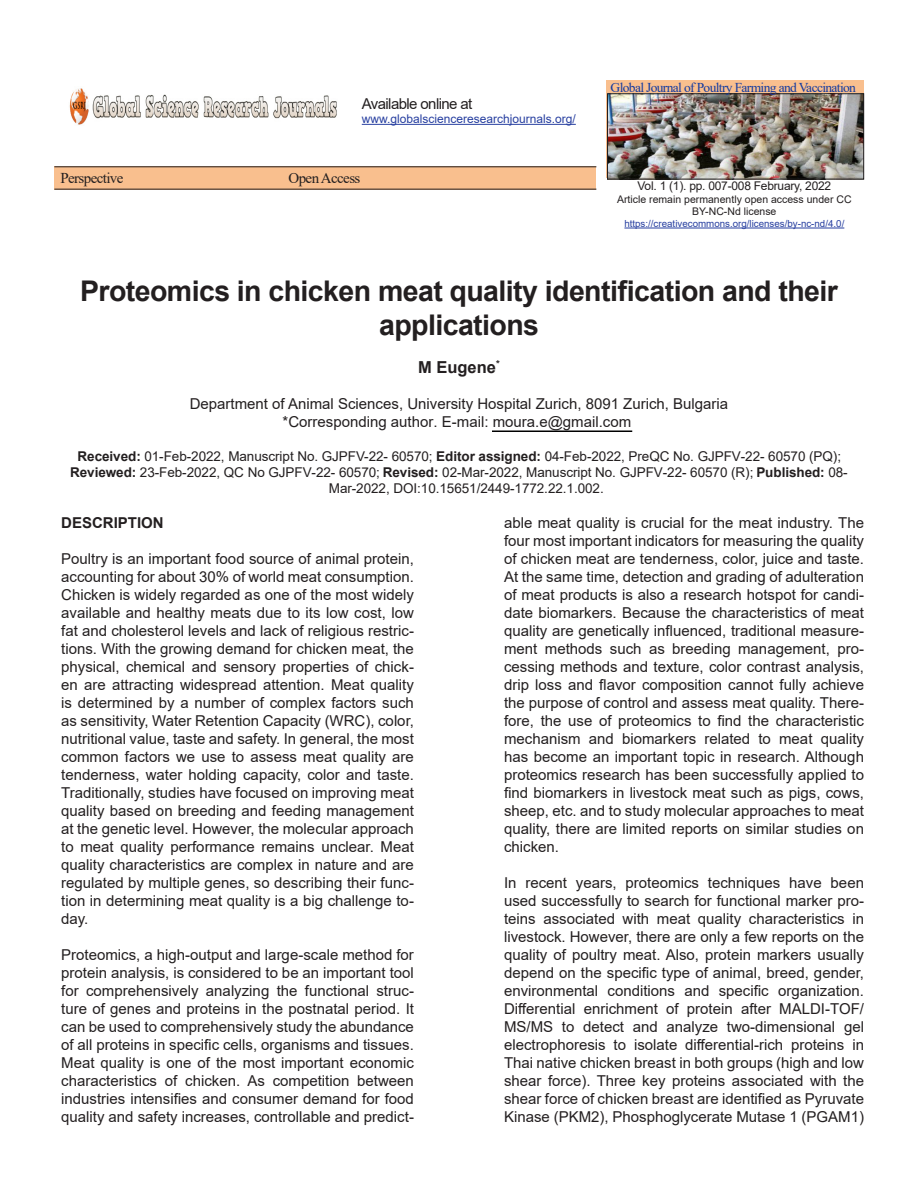
<style>
.page{position:relative;width:918px;height:1188px;background:#fff}
.page>*{position:absolute;margin:0;border:0;box-sizing:border-box;transform-origin:0 0}
.t1{font:700 28.5px/34.2px "Arial";letter-spacing:-.02em;color:#231f20;text-align:center}
.t2{font:700 16.5px "Arial";color:#231f20}
.t3{font:15px/18px "Arial";color:#231f20;text-align:justify}
.t4{font:15px "Times New Roman";letter-spacing:-.04em;color:#231f20}
.t5{font:15px "Arial";letter-spacing:-.04em;color:#231f20}
.t6{font:700 15px "Arial";color:#231f20}
.t7{font:13.5px "Arial";letter-spacing:-.005em;color:#231f20}
.t8{font:13.5px "Times New Roman";letter-spacing:-.05em;color:#143ba0}
.t9{font:12px "Arial";color:#273fa0}
.t10{font:12px "Arial";letter-spacing:-.02em;color:#231f20}
.t11{font:10.5px/12.6px "Arial";color:#231f20;text-align:center}
.t12{font:9.75px "Arial";color:#273fa0}
.s1{font-weight:700}
</style>
<div class="page">
<img style="left:69px;top:88px;width:268px;height:37px">
<hr style="left:362px;top:124px;width:214px;height:1px;background:#273fa0">
<hr style="left:624px;top:228px;width:220px;height:1px;background:#273fa0">
<div style="left:607px;top:80px;width:257px;height:98px;background:#f9bf8e"></div>
<img style="left:609px;top:95px;width:253px;height:82px">
<div style="left:607px;top:93px;width:257px;height:86px;border:1px solid #231f20"></div>
<div style="left:54px;top:166px;width:542px;height:24px;background:#f9bf8e"></div>
<hr style="left:54px;top:166px;width:542px;height:1px;background:#231f20">
<hr style="left:54px;top:189px;width:542px;height:1px;background:#231f20">
<hr style="left:492px;top:430px;width:140px;height:2px;background:#000">
<p class="t5" style="left:362px;top:93px;width:112px">Available online at</p>
<p class="t9" style="left:362px;top:111px;width:216px">www.globalscienceresearchjournals.org/</p>
<p class="t4" style="left:60px;top:168px;width:65px">Perspective</p>
<p class="t4" style="left:289px;top:168px;width:73px">Open Access</p>
<p class="t8" style="left:611px;top:77px;width:247px">Global Journal of Poultry Farming and Vaccination</p>
<p class="t10" style="left:638px;top:178px;width:195px">Vol. 1 (1). pp. 007-008 February, 2022</p>
<p class="t11" style="left:617px;top:193px;width:236px">Article remain permanently open access under CC<br>BY-NC-Nd license</p>
<p class="t12" style="left:624px;top:217px;width:221px">https://creativecommons.org/licenses/by-nc-nd/4.0/</p>
<h1 class="t1" style="left:80px;top:274px;width:759px">Proteomics in chicken meat quality identification and their applications</h1>
<p class="t2" style="left:418px;top:355px;width:83px">M Eugene<sup>*</sup></p>
<p class="t3" style="left:190px;top:394px;width:540px;text-align:center">Department of Animal Sciences, University Hospital Zurich, 8091 Zurich, Bulgaria *Corresponding author. E-mail: moura.e@gmail.com</p>
<p class="t7" style="left:78px;top:447px;width:765px"><span class="s1">Received:</span> 01-Feb-2022, Manuscript No. GJPFV-22- 60570; <span class="s1">Editor assigned:</span> 04-Feb-2022, PreQC No. GJPFV-22- 60570 (PQ);</p>
<p class="t7" style="left:70px;top:463px;width:779px"><span class="s1">Reviewed:</span> 23-Feb-2022, QC No GJPFV-22- 60570; <span class="s1">Revised:</span> 02-Mar-2022, Manuscript No. GJPFV-22- 60570 (R); <span class="s1">Published:</span> 08-</p>
<p class="t7" style="left:329px;top:479px;width:276px">Mar-2022, DOI:10.15651/2449-1772.22.1.002.</p>
<p class="t6" style="left:61px;top:513px;width:104px">DESCRIPTION</p>
<p class="t3" style="left:61px;top:550px;width:354px">Poultry is an important food source of animal protein, accounting for about 30% of world meat consumption.<br>Chicken is widely regarded as one of the most widely available and healthy meats due to its low cost, low fat and cholesterol levels and lack of religious restric&shy;tions. With the growing demand for chicken meat, the physical, chemical and sensory properties of chick&shy;en are attracting widespread attention. Meat quality is determined by a number of complex factors such as sensitivity, Water Retention Capacity (WRC), color, nutritional value, taste and safety. In general, the most common factors we use to assess meat quality are tenderness, water holding capacity, color and taste.<br>Traditionally, studies have focused on improving meat quality based on breeding and feeding management at the genetic level. However, the molecular approach to meat quality performance remains unclear. Meat quality characteristics are complex in nature and are regulated by multiple genes, so describing their func&shy;tion in determining meat quality is a big challenge to&shy;day.</p>
<p class="t3" style="left:61px;top:946px;width:354px">Proteomics, a high-output and large-scale method for protein analysis, is considered to be an important tool for comprehensively analyzing the functional struc&shy;ture of genes and proteins in the postnatal period. It can be used to comprehensively study the abundance of all proteins in specific cells, organisms and tissues.<br>Meat quality is one of the most important economic characteristics of chicken. As competition between industries intensifies and consumer demand for food quality and safety increases, controllable and predict-</p>
<p class="t3" style="left:504px;top:514px;width:362px">able meat quality is crucial for the meat industry. The four most important indicators for measuring the quality of chicken meat are tenderness, color, juice and taste.<br>At the same time, detection and grading of adulteration of meat products is also a research hotspot for candi&shy;date biomarkers. Because the characteristics of meat quality are genetically influenced, traditional measure&shy;ment methods such as breeding management, pro&shy;cessing methods and texture, color contrast analysis, drip loss and flavor composition cannot fully achieve the purpose of control and assess meat quality. There&shy;fore, the use of proteomics to find the characteristic mechanism and biomarkers related to meat quality has become an important topic in research. Although proteomics research has been successfully applied to find biomarkers in livestock meat such as pigs, cows, sheep, etc. and to study molecular approaches to meat quality, there are limited reports on similar studies on chicken.</p>
<p class="t3" style="left:504px;top:874px;width:362px">In recent years, proteomics techniques have been used successfully to search for functional marker pro&shy;teins associated with meat quality characteristics in livestock. However, there are only a few reports on the quality of poultry meat. Also, protein markers usually depend on the specific type of animal, breed, gender, environmental conditions and specific organization.<br>Differential enrichment of protein after MALDI-TOF/ MS/MS to detect and analyze two-dimensional gel electrophoresis to isolate differential-rich proteins in Thai native chicken breast in both groups (high and low shear force). Three key proteins associated with the shear force of chicken breast are identified as Pyruvate Kinase (PKM2), Phosphoglycerate Mutase 1 (PGAM1)</p>
</div>
